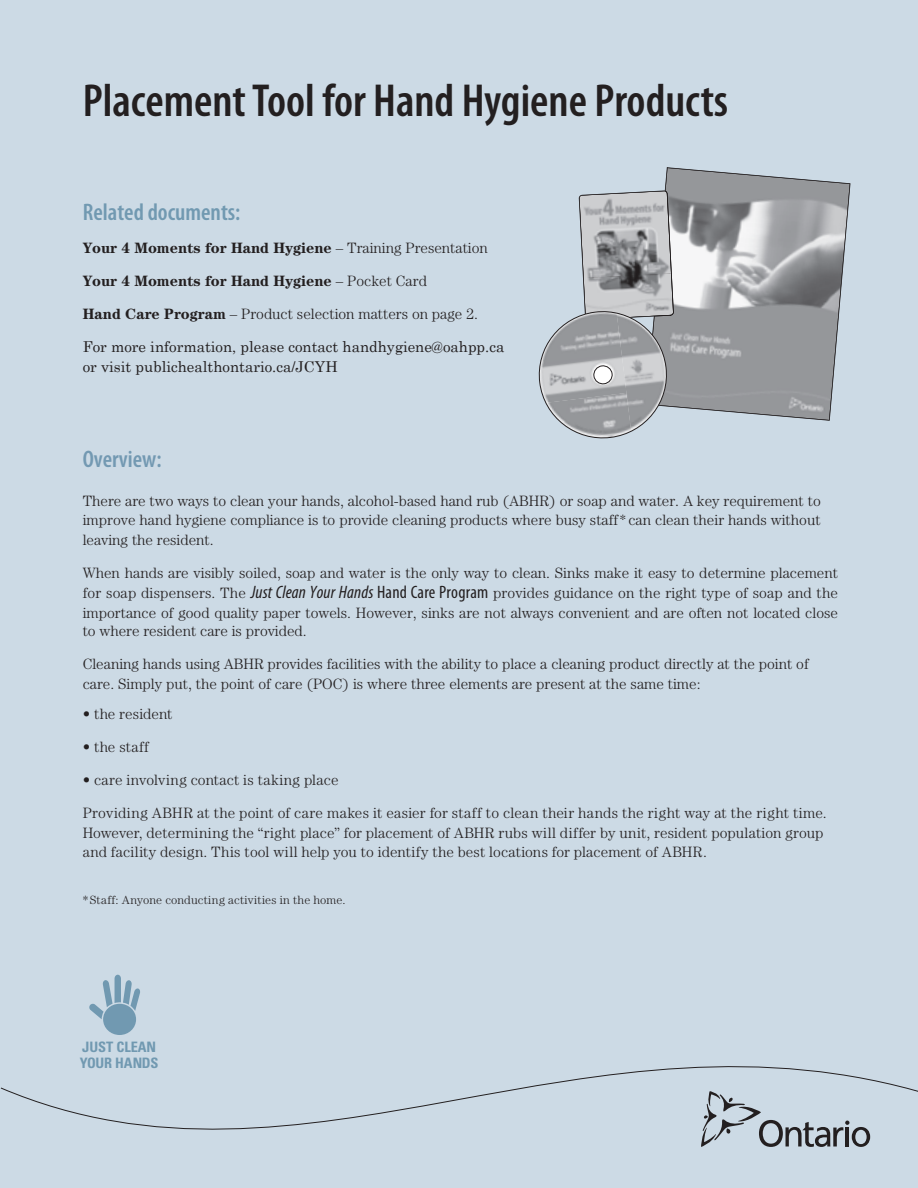
<style>
.page{position:relative;width:918px;height:1188px;background:#ccdae5}
.page>*{position:absolute;margin:0;border:0;box-sizing:border-box;transform-origin:0 0}
.t1{font:600 condensed 46.5px "Myriad Pro";color:#231f20}
.t2{font:600 condensed 24px "Myriad Pro";color:#7199b1}
.t3{font:600 condensed 24px "Myriad Pro";color:#7399b2}
.t4{font:300 15px/19.5px "Century";color:#231f20;text-align:justify}
.t5{font:15px/19.6px "Century";color:#231f20}
.t6{font:700 15px "Century";color:#231f20}
.t7{font:300 15px "Century";letter-spacing:.02em;color:#231f20}
.t8{font:700 condensed 14.4px/15.5px "Univers";letter-spacing:-.005em;color:#7199b1}
.t9{font:300 12px "Century";letter-spacing:.01em;color:#231f20}
.s1{font-weight:300}
.s2{font-weight:700}
.s3{font-size:13.5px}
.s4{font-family:"Myriad Pro";font-weight:400;font-style:italic;font-stretch:condensed;font-size:18px}
.s5{font-family:"Myriad Pro";font-weight:400;font-stretch:condensed;font-size:18px}
</style>
<div class="page">
<svg style="left:664px;top:167px;width:186px;height:254px;background:#a2a5a9"></svg>
<svg style="left:0;top:1023px;width:918px;height:116px"></svg>
<svg style="left:701px;top:1091px;width:169px;height:56px"></svg>
<div style="left:103px;top:1004px;width:33px;height:31px;background:#7199b1;border-radius:50%"></div>
<svg style="left:89px;top:975px;width:51px;height:44px"></svg>
<svg style="left:538px;top:190px;width:136px;height:249px"></svg>
<h1 class="t1" style="left:83px;top:84px;width:647px">Placement Tool for Hand Hygiene Products</h1>
<h2 class="t2" style="left:83px;top:204px;width:159px">Related documents:</h2>
<p class="t6" style="left:83px;top:243px;width:407px">Your 4 Moments for Hand Hygiene <span class="s1">– Training Presentation</span></p>
<p class="t6" style="left:83px;top:276px;width:346px">Your 4 Moments for Hand Hygiene <span class="s1">– Pocket Card</span></p>
<p class="t4" style="left:83px;top:305px;width:397px"><span class="s2">Hand Care Program</span> – Product selection matters on page 2.</p>
<p class="t5" style="left:83px;top:336px;width:423px">For more information, please contact handhygiene@oahpp.ca or visit publichealthontario.ca/JCYH</p>
<h2 class="t3" style="left:83px;top:446px;width:80px">Overview:</h2>
<p class="t4" style="left:83px;top:492px;width:740px">There are two ways to clean your hands, alcohol-based hand rub (ABHR) or soap and water. A key requirement to improve hand hygiene compliance is to provide cleaning products where busy staff<span class="s3">*</span> can clean their hands without leaving the resident.</p>
<p class="t4" style="left:83px;top:564px;width:757px;line-height:20.1px">When hands are visibly soiled, soap and water is the only way to clean. Sinks make it easy to determine placement for soap dispensers. The <span class="s4">Just Clean Your Hands</span> <span class="s5">Hand Care Program</span> provides guidance on the right type of soap and the importance of good quality paper towels. However, sinks are not always convenient and are often not located close</p>
<p class="t4" style="left:83px;top:623px;width:226px">to where resident care is provided.</p>
<p class="t4" style="left:83px;top:656px;width:728px">Cleaning hands using ABHR provides facilities with the ability to place a cleaning product directly at the point of care. Simply put, the point of care (POC) is where three elements are present at the same time:</p>
<p class="t4" style="left:83px;top:706px;width:91px">• the resident</p>
<p class="t7" style="left:83px;top:742px;width:68px">• the staff</p>
<p class="t7" style="left:83px;top:775px;width:257px">• care involving contact is taking place</p>
<p class="t4" style="left:83px;top:805px;width:746px;text-align:left">Providing ABHR at the point of care makes it easier for staff to clean their hands the right way at the right time.<br>However, determining the “right place” for placement of ABHR rubs will differ by unit, resident population group and facility design. This tool will help you to identify the best locations for placement of ABHR.</p>
<p class="t9" style="left:83px;top:895px;width:264px">* Staff: Anyone conducting activities in the home.</p>
<p class="t8" style="left:80px;top:1041px;width:80px">JUST CLEAN<br>YOUR HANDS</p>
</div>
